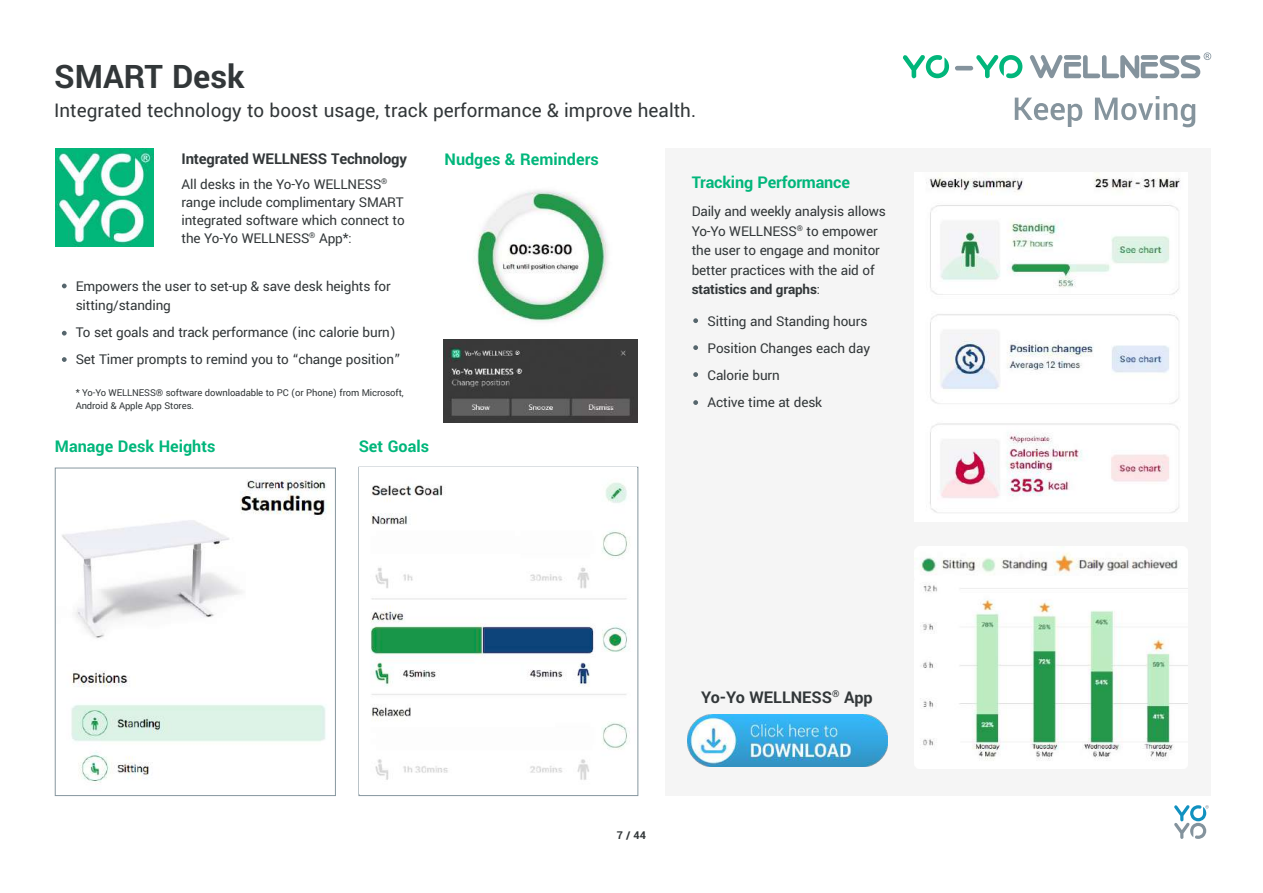
<style>
.page{position:relative;width:1263px;height:893px;background:#fff}
.page>*{position:absolute;margin:0;border:0;box-sizing:border-box;transform-origin:0 0}
.t1{font:700 36px "Yantramanav";color:#323739}
.t2{font:21px "Yantramanav";color:#323739}
.t3{font:700 18px "Yantramanav";color:#01b67b}
.t4{font:700 18px "Yantramanav";color:#323739}
.t5{font:700 16.5px "Yantramanav";letter-spacing:-.01em;color:#323739}
.t6{font:15px/19.5px "Yantramanav";letter-spacing:-.01em;color:#323739}
.t7{font:700 12px "Yantramanav";color:#323739}
.t8{font:10.5px/12.6px "Yantramanav";letter-spacing:-.01em;color:#323739}
.s1{font-weight:700}
</style>
<div class="page">
<svg style="left:1174px;top:805px;width:35px;height:34px"></svg>
<img style="left:62px;top:479px;width:265px;height:304px">
<div style="left:55px;top:468px;width:281px;height:328px;border:1px solid #87979f"></div>
<img style="left:476px;top:190px;width:132px;height:131px">
<img style="left:443px;top:339px;width:195px;height:83px">
<img style="left:55px;top:148px;width:98px;height:98px">
<div style="left:665px;top:148px;width:545px;height:648px;background:#f5f5f5"></div>
<img style="left:930px;top:178px;width:250px;height:334px">
<img style="left:921px;top:554px;width:257px;height:19px">
<img style="left:923px;top:585px;width:264px;height:174px">
<img style="left:370px;top:482px;width:260px;height:298px">
<svg style="left:62px;top:284px;width:5px;height:4px"></svg>
<svg style="left:62px;top:331px;width:5px;height:5px"></svg>
<svg style="left:62px;top:357px;width:5px;height:5px"></svg>
<svg style="left:693px;top:318px;width:5px;height:5px"></svg>
<svg style="left:693px;top:345px;width:5px;height:5px"></svg>
<svg style="left:693px;top:372px;width:5px;height:5px"></svg>
<svg style="left:693px;top:400px;width:5px;height:5px"></svg>
<svg style="left:903px;top:55px;width:46px;height:23px"></svg>
<svg style="left:955px;top:55px;width:67px;height:23px"></svg>
<svg style="left:1029px;top:52px;width:182px;height:27px"></svg>
<svg style="left:1015px;top:98px;width:67px;height:29px"></svg>
<svg style="left:1095px;top:96px;width:100px;height:31px"></svg>
<img style="left:688px;top:714px;width:199px;height:53px">
<h1 class="t1" style="left:54px;top:54px;width:192px">SMART Desk</h1>
<h2 class="t2" style="left:54px;top:97px;width:643px">Integrated technology to boost usage, track performance &amp; improve health.</h2>
<p class="t5" style="left:181px;top:149px;width:227px">Integrated WELLNESS Technology</p>
<p class="t6" style="left:181px;top:176px;width:225px;line-height:18px">All desks in the Yo-Yo WELLNESS<sup>® </sup>range include complimentary SMART integrated software which connect to the Yo-Yo WELLNESS<sup>®</sup> App*:</p>
<p class="t6" style="left:76px;top:276px;width:316px">Empowers the user to set-up &amp; save desk heights for sitting/standing</p>
<p class="t6" style="left:76px;top:319px;width:326px;line-height:27.2px">To set goals and track performance (inc calorie burn)<br>Set Timer prompts to remind you to “change position”</p>
<p class="t8" style="left:76px;top:386px;width:330px">* Yo-Yo WELLNESS® software downloadable to PC (or Phone) from Microsoft,<br>Android &amp; Apple App Stores.</p>
<p class="t3" style="left:55px;top:435px;width:162px">Manage Desk Heights</p>
<p class="t3" style="left:359px;top:435px;width:72px">Set Goals</p>
<p class="t3" style="left:444px;top:149px;width:156px">Nudges &amp; Reminders</p>
<p class="t3" style="left:692px;top:171px;width:160px">Tracking Performance</p>
<p class="t6" style="left:692px;top:202px;width:196px">Daily and weekly analysis allows<br>Yo-Yo WELLNESS<sup>®</sup> to empower the user to engage and monitor better practices with the aid of <span class="s1">statistics and graphs</span>:</p>
<p class="t6" style="left:708px;top:308px;width:164px;line-height:27.2px">Sitting and Standing hours<br>Position Changes each day<br>Calorie burn<br>Active time at desk</p>
<p class="t7" style="left:617px;top:828px;width:31px">7 / 44</p>
<p class="t4" style="left:701px;top:687px;width:173px">Yo-Yo WELLNESS<sup>®</sup> App</p>
</div>
